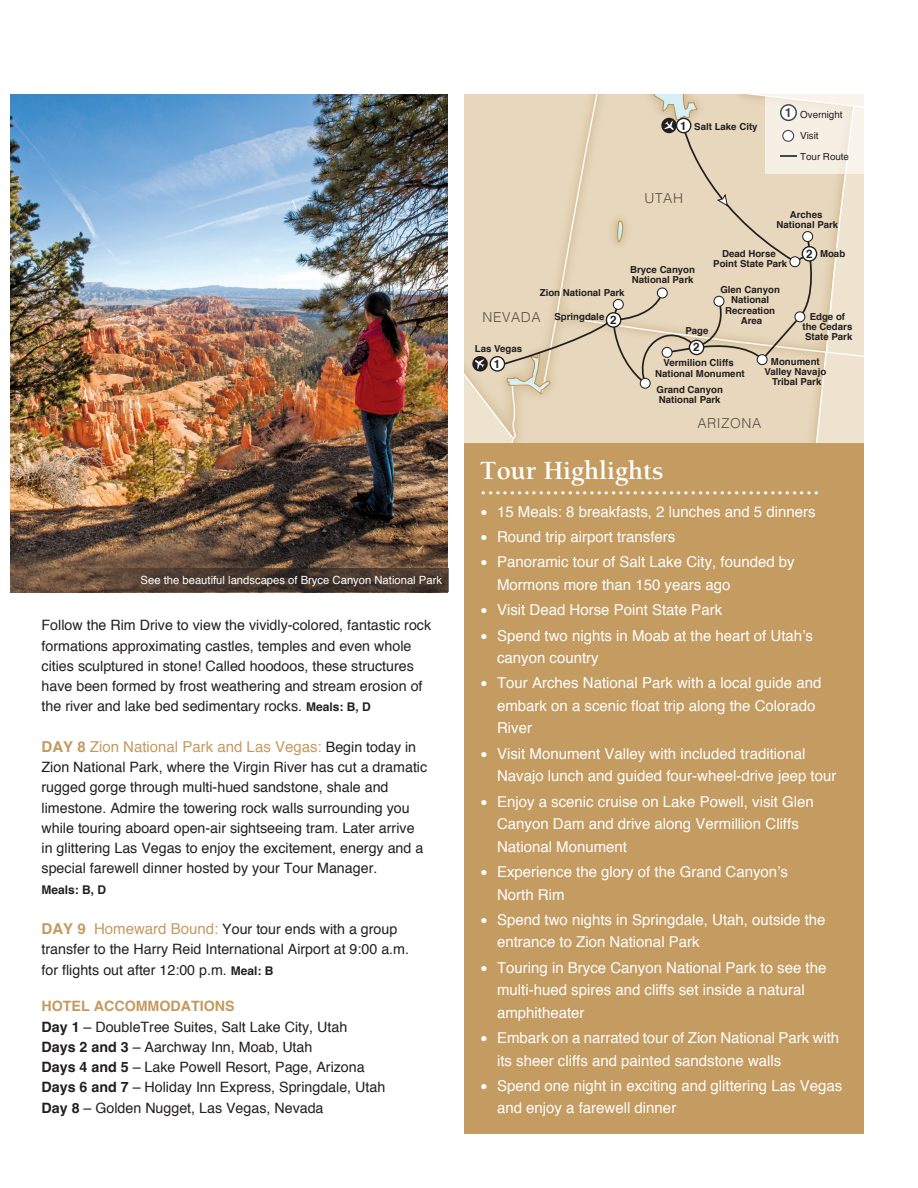
<style>
.page{position:relative;width:918px;height:1188px;background:#fff}
.page>*{position:absolute;margin:0;border:0;box-sizing:border-box;transform-origin:0 0}
.t1{font:700 27px "Berkeley";color:#fff}
.t2{font:15px/22.5px "Helvetica";color:#fff}
.t3{font:15px "Helvetica";color:#c49a60}
.t4{font:14.25px/20.2px "Helvetica";color:#231f20}
.t5{font:700 14.25px "Helvetica";color:#c49a60}
.t6{font:300 13.8px "Helvetica";letter-spacing:.04em;color:#5a5245}
.t7{font:700 12px "Helvetica";color:#231f20}
.t8{font:700 11.55px "Helvetica";color:#231f20}
.t9{font:11.25px "Helvetica";color:#fff}
.t10{font:9.75px/21px "Helvetica";color:#231f20}
.t11{font:700 9.6px/10.4px "Helvetica";color:#231f20;text-align:center}
.s1{font-weight:700;font-size:12px}
.s2{font-weight:700}
.s3{font-size:14.25px;color:#231f20}
.s4{font-weight:700;font-size:15px;color:#c49a60}
.s5{font-size:15px;color:#c49a60}
.s6{font-weight:700;font-size:12.6px;color:#434750}
.s7{font-family:"Lucida Grande"}
</style>
<div class="page">
<div style="left:465px;top:444px;width:399px;height:690px;background:#c49b61"></div>
<img style="left:11px;top:94px;width:436px;height:474px">
<svg style="left:11px;top:568px;width:437px;height:24px;background:#523f33"></svg>
<svg style="left:465px;top:94px;width:399px;height:350px;background:#e3d5bd"></svg>
<p class="t9" style="left:141px;top:573px;width:303px">See the beautiful landscapes of Bryce Canyon National Park</p>
<p class="t4" style="left:42px;top:616px;width:391px">Follow the Rim Drive to view the vividly-colored, fantastic rock formations approximating castles, temples and even whole cities sculptured in stone! Called hoodoos, these structures have been formed by frost weathering and stream erosion of the river and lake bed sedimentary rocks. <span class="s1">Meals: B, D</span></p>
<p class="t3" style="left:42px;top:737px;width:376px"><span class="s2">DAY 8</span> Zion National Park and Las Vegas: <span class="s3">Begin today in</span></p>
<p class="t4" style="left:42px;top:758px;width:387px">Zion National Park, where the Virgin River has cut a dramatic rugged gorge through multi-hued sandstone, shale and limestone. Admire the towering rock walls surrounding you while touring aboard open-air sightseeing tram. Later arrive in glittering Las Vegas to enjoy the excitement, energy and a special farewell dinner hosted by your Tour Manager.</p>
<p class="t7" style="left:42px;top:882px;width:66px">Meals: B, D</p>
<p class="t4" style="left:42px;top:920px;width:369px"><span class="s4">DAY 9</span> <span class="s5">Homeward Bound:</span> Your tour ends with a group transfer to the Harry Reid International Airport at 9:00 a.m. for flights out after 12:00 p.m. <span class="s1">Meal: B</span></p>
<p class="t5" style="left:42px;top:998px;width:195px">HOTEL ACCOMMODATIONS</p>
<p class="t4" style="left:42px;top:1017px;width:307px"><span class="s2">Day 1</span> – DoubleTree Suites, Salt Lake City, Utah</p>
<p class="t4" style="left:42px;top:1038px;width:272px"><span class="s2">Days 2 and 3</span> – Aarchway Inn, Moab, Utah</p>
<p class="t4" style="left:42px;top:1058px;width:325px"><span class="s2">Days 4 and 5</span> – Lake Powell Resort, Page, Arizona</p>
<p class="t4" style="left:42px;top:1078px;width:345px"><span class="s2">Days 6 and 7</span> – Holiday Inn Express, Springdale, Utah</p>
<p class="t4" style="left:42px;top:1098px;width:283px"><span class="s2">Day 8</span> – Golden Nugget, Las Vegas, Nevada</p>
<p class="t8" style="left:680px;top:118px;width:8px">1</p>
<p class="t11" style="left:694px;top:122px;width:65px">Salt Lake City</p>
<p class="t6" style="left:645px;top:186px;width:40px">UTAH</p>
<p class="t10" style="left:800px;top:104px;width:50px;text-indent:-16px"><span class="s6">1</span> Overnight<br>Visit<br>Tour Route</p>
<p class="t11" style="left:777px;top:210px;width:63px">Arches<br>National Park</p>
<p class="t8" style="left:806px;top:246px;width:8px">2</p>
<p class="t11" style="left:713px;top:249px;width:76px">Dead Horse<br>Point State Park</p>
<p class="t11" style="left:820px;top:249px;width:27px">Moab</p>
<p class="t11" style="left:720px;top:285px;width:61px">Glen Canyon<br>National<br>Recreation<br>Area</p>
<p class="t11" style="left:630px;top:265px;width:66px;text-align:left">Bryce Canyon<br>National Park</p>
<p class="t11" style="left:540px;top:288px;width:86px">Zion National Park</p>
<p class="t6" style="left:483px;top:305px;width:59px">NEVADA</p>
<p class="t11" style="left:554px;top:312px;width:51px">Springdale</p>
<p class="t11" style="left:802px;top:312px;width:51px">Edge of the Cedars<br>State Park</p>
<p class="t8" style="left:610px;top:312px;width:8px">2</p>
<p class="t11" style="left:685px;top:326px;width:25px">Page</p>
<p class="t11" style="left:475px;top:344px;width:49px">Las Vegas</p>
<p class="t8" style="left:494px;top:356px;width:8px">1</p>
<p class="t8" style="left:693px;top:339px;width:8px">2</p>
<p class="t11" style="left:655px;top:358px;width:91px">Vermilion Cliffs<br>National Monument</p>
<p class="t11" style="left:656px;top:385px;width:68px;text-align:left">Grand Canyon<br>National Park</p>
<p class="t11" style="left:765px;top:357px;width:63px">Monument<br>Valley Navajo<br>Tribal Park</p>
<p class="t6" style="left:697px;top:411px;width:65px">ARIZONA</p>
<p class="t1" style="left:480px;top:456px;width:185px">Tour Highlights</p>
<p class="t1" style="left:480px;top:471px;width:342px">...............................................</p>
<p class="t2" style="left:480px;top:501px;width:337px"><span class="s7">•</span> 15 Meals: 8 breakfasts, 2 lunches and 5 dinners</p>
<p class="t2" style="left:480px;top:526px;width:197px"><span class="s7">•</span> Round trip airport transfers</p>
<p class="t2" style="left:497px;top:552px;width:299px;text-indent:-17px"><span class="s7">•</span> Panoramic tour of Salt Lake City, founded by<br>Mormons more than 150 years ago</p>
<p class="t2" style="left:480px;top:600px;width:244px"><span class="s7">•</span> Visit Dead Horse Point State Park</p>
<p class="t2" style="left:497px;top:625px;width:318px;text-indent:-17px"><span class="s7">•</span> Spend two nights in Moab at the heart of Utah’s canyon country</p>
<p class="t2" style="left:497px;top:673px;width:326px;text-indent:-17px"><span class="s7">•</span> Tour Arches National Park with a local guide and embark on a scenic float trip along the Colorado<br>River</p>
<p class="t2" style="left:497px;top:743px;width:341px;text-indent:-17px"><span class="s7">•</span> Visit Monument Valley with included traditional<br>Navajo lunch and guided four-wheel-drive jeep tour</p>
<p class="t2" style="left:497px;top:791px;width:318px;text-indent:-17px"><span class="s7">•</span> Enjoy a scenic cruise on Lake Powell, visit Glen<br>Canyon Dam and drive along Vermillion Cliffs<br>National Monument</p>
<p class="t2" style="left:497px;top:861px;width:292px;text-indent:-17px"><span class="s7">•</span> Experience the glory of the Grand Canyon’s<br>North Rim</p>
<p class="t2" style="left:497px;top:909px;width:330px;text-indent:-17px"><span class="s7">•</span> Spend two nights in Springdale, Utah, outside the entrance to Zion National Park</p>
<p class="t2" style="left:497px;top:957px;width:331px;text-indent:-17px"><span class="s7">•</span> Touring in Bryce Canyon National Park to see the multi-hued spires and cliffs set inside a natural amphitheater</p>
<p class="t2" style="left:497px;top:1028px;width:344px;text-indent:-17px"><span class="s7">•</span> Embark on a narrated tour of Zion National Park with its sheer cliffs and painted sandstone walls</p>
<p class="t2" style="left:497px;top:1075px;width:347px;text-indent:-17px"><span class="s7">•</span> Spend one night in exciting and glittering Las Vegas and enjoy a farewell dinner</p>
</div>
